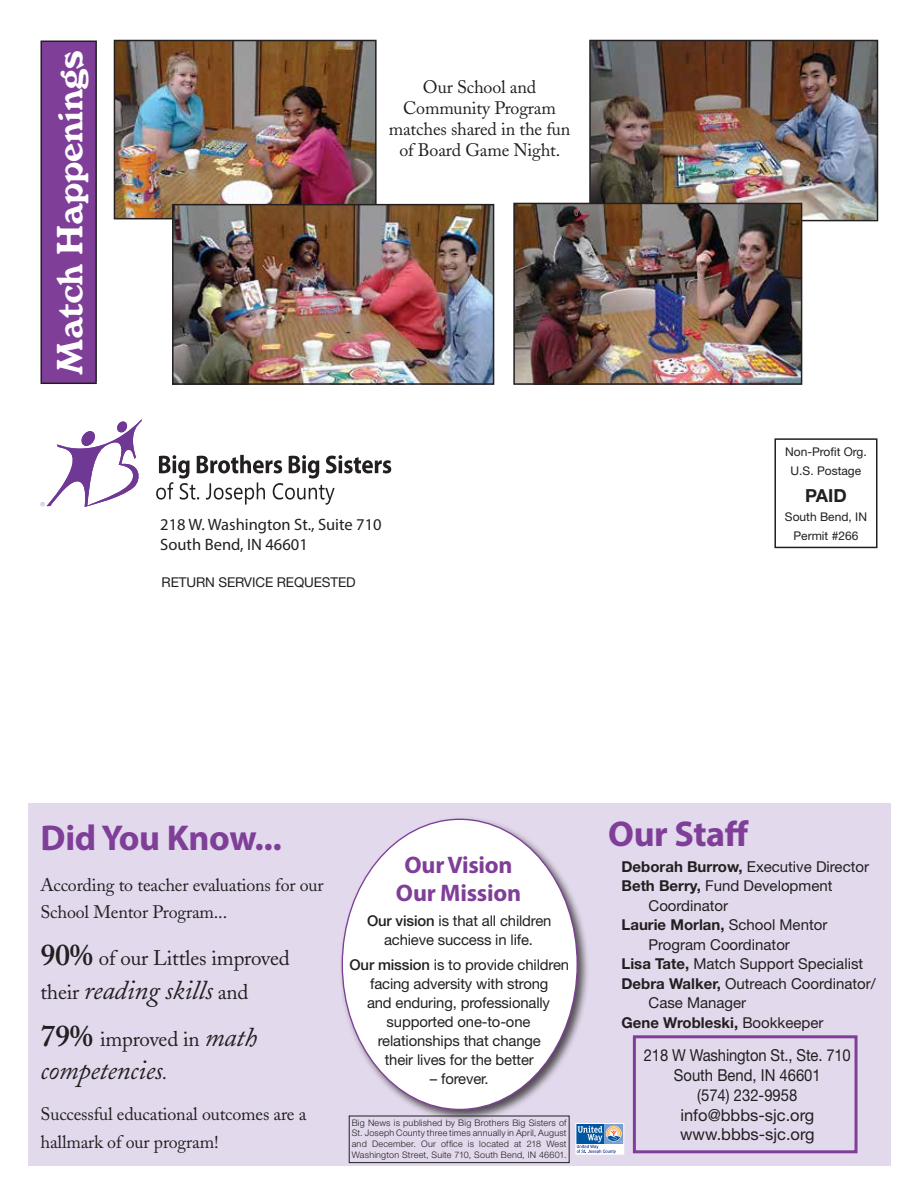
<style>
.page{position:relative;width:918px;height:1188px;background:#fff}
.page>*{position:absolute;margin:0;border:0;box-sizing:border-box;transform-origin:0 0}
.t1{font:700 36px "Myriad Pro";letter-spacing:-.01em;color:#7f3f98}
.t2{font:36px "Prodigal";letter-spacing:-.01em;color:#fff}
.t3{font:italic 27px "Adobe Caslon";letter-spacing:-.01em;color:#231f20}
.t4{font:700 24px/28.8px "Myriad Pro";letter-spacing:-.01em;color:#7f3f98;text-align:center}
.t5{font:21px "Adobe Caslon";letter-spacing:-.01em;color:#231f20}
.t6{font:18px/21px "Adobe Caslon";letter-spacing:-.01em;color:#231f20}
.t7{font:700 18px "Helvetica Neue";color:#231f20}
.t8{font:16.5px/19.8px "Helvetica Neue";color:#231f20;text-align:center;scale:.9 1}
.t9{font:16.5px/19.8px "Myriad Pro";color:#231f20}
.t10{font:15px "Helvetica Neue";color:#231f20}
.t11{font:700 15px "Helvetica Neue";color:#231f20}
.t12{font:14.85px/18.9px "Helvetica Neue";letter-spacing:-.01em;color:#231f20;text-align:center}
.t13{font:13.5px "Helvetica Neue";letter-spacing:-.01em;color:#231f20}
.t14{font:12px/19.2px "Helvetica Neue";color:#231f20;text-align:center}
.t15{font:300 9px/10.8px "Helvetica Neue";letter-spacing:.02em;color:#231f20;text-align:justify}
.s1{font-weight:600;font-size:30px}
.s2{font-style:normal;font-size:21px}
.s3{font-style:italic;font-size:27px}
.s4{font-size:21px}
.s5{font-weight:500}
.s6{font-weight:700}
.s7{font-weight:400}
</style>
<div class="page">
<div style="left:28px;top:803px;width:863px;height:362px;background:#e2d9ec"></div>
<div style="left:633px;top:1035px;width:225px;height:118px;border:3px solid #7f3f98"></div>
<div style="left:339px;top:816px;width:251px;height:306px;background:#231f20;opacity:.75"></div>
<div style="left:342px;top:819px;width:235px;height:290px;background:#fff;border-radius:50%"></div>
<div style="left:774px;top:438px;width:104px;height:110px;border:2px solid #231f20"></div>
<svg style="left:575px;top:1123px;width:49px;height:32px;background:#95b1cd"></svg>
<div style="left:41px;top:41px;width:55px;height:342px;background:#7f3f98"></div>
<hr style="left:40px;top:40px;width:57px;height:2px;background:#231f20">
<hr style="left:40px;top:42px;width:2px;height:341px;background:#231f20">
<hr style="left:95px;top:42px;width:2px;height:341px;background:#231f20">
<hr style="left:40px;top:383px;width:57px;height:1px;background:#231f20">
<div style="left:349px;top:1116px;width:221px;height:47px;border:1px solid #231f20"></div>
<img style="left:117px;top:43px;width:257px;height:173px">
<div style="left:114px;top:40px;width:263px;height:179px;border:2px solid #231f20"></div>
<img style="left:592px;top:43px;width:283px;height:175px">
<div style="left:589px;top:40px;width:289px;height:181px;border:2px solid #231f20"></div>
<img style="left:175px;top:207px;width:316px;height:175px">
<div style="left:172px;top:204px;width:322px;height:181px;border:2px solid #231f20"></div>
<img style="left:516px;top:206px;width:283px;height:176px">
<div style="left:513px;top:203px;width:289px;height:182px;border:2px solid #231f20"></div>
<svg style="left:40px;top:419px;width:102px;height:88px"></svg>
<svg style="left:156px;top:455px;width:235px;height:50px"></svg>
<h1 class="t2" style="left:49px;top:375px;width:326px;rotate:-90deg">Match Happenings</h1>
<p class="t6" style="left:389px;top:77px;width:183px;text-align:center">Our School and<br>Community Program matches shared in the fun of Board Game Night.</p>
<p class="t9" style="left:160px;top:515px;width:223px">218 W. Washington St., Suite 710<br>South Bend, IN 46601</p>
<p class="t13" style="left:162px;top:574px;width:196px">RETURN SERVICE REQUESTED</p>
<p class="t14" style="left:785px;top:442px;width:83px">Non-Profit Org.<br>U.S. Postage</p>
<p class="t7" style="left:805px;top:484px;width:43px">PAID</p>
<p class="t14" style="left:785px;top:507px;width:84px">South Bend, IN<br>Permit #266</p>
<h1 class="t1" style="left:40px;top:814px;width:243px">Did You Know...</h1>
<p class="t6" style="left:40px;top:871px;width:285px;line-height:27.5px">According to teacher evaluations for our<br>School Mentor Program...</p>
<h3 class="t5" style="left:40px;top:946px;width:251px"><span class="s1">90%</span> of our Littles improved</h3>
<h2 class="t3" style="left:41px;top:975px;width:209px"><span class="s2">their</span> reading skills <span class="s2">and</span></h2>
<h3 class="t5" style="left:40px;top:1026px;width:218px"><span class="s1">79%</span> improved in <span class="s3">math</span></h3>
<h2 class="t3" style="left:40px;top:1055px;width:129px">competencies<span class="s4">.</span></h2>
<p class="t6" style="left:40px;top:1100px;width:268px;line-height:27.5px">Successful educational outcomes are a hallmark of our program!</p>
<h3 class="t4" style="left:396px;top:849px;width:127px">Our Vision<br>Our Mission</h3>
<p class="t12" style="left:367px;top:911px;width:186px"><span class="s5">Our vision</span> is that all children achieve success in life.</p>
<p class="t12" style="left:350px;top:955px;width:221px"><span class="s5">Our mission</span> is to provide children facing adversity with strong<br>and enduring, professionally supported one-to-one relationships that change<br>their lives for the better</p>
<p class="t12" style="left:430px;top:1069px;width:60px">– forever.</p>
<p class="t15" style="left:352px;top:1117px;width:216px">Big News is published by Big Brothers Big Sisters of St. Joseph County three times annually in April, August and December. Our office is located at 218 West Washington Street, Suite 710, South Bend, IN 46601.</p>
<h1 class="t1" style="left:608px;top:810px;width:142px">Our Staff</h1>
<p class="t10" style="left:622px;top:858px;width:249px"><span class="s6">Deborah Burrow,</span> Executive Director</p>
<p class="t10" style="left:622px;top:877px;width:212px"><span class="s6">Beth Berry,</span> Fund Development</p>
<p class="t10" style="left:649px;top:897px;width:81px">Coordinator</p>
<p class="t11" style="left:622px;top:916px;width:207px">Laurie Morlan, <span class="s7">School Mentor</span></p>
<p class="t10" style="left:649px;top:936px;width:143px">Program Coordinator</p>
<p class="t10" style="left:622px;top:955px;width:243px"><span class="s6">Lisa Tate,</span> Match Support Specialist</p>
<p class="t10" style="left:622px;top:975px;width:256px"><span class="s6">Debra Walker,</span> Outreach Coordinator/</p>
<p class="t10" style="left:649px;top:994px;width:99px">Case Manager</p>
<p class="t11" style="left:622px;top:1013px;width:203px">Gene Wrobleski, <span class="s7">Bookkeeper</span></p>
<p class="t8" style="left:644px;top:1045px;width:231px">218 W Washington St., Ste. 710<br>South Bend, IN 46601<br>(574) 232-9958 info@bbbs-sjc.org www.bbbs-sjc.org</p>
</div>
